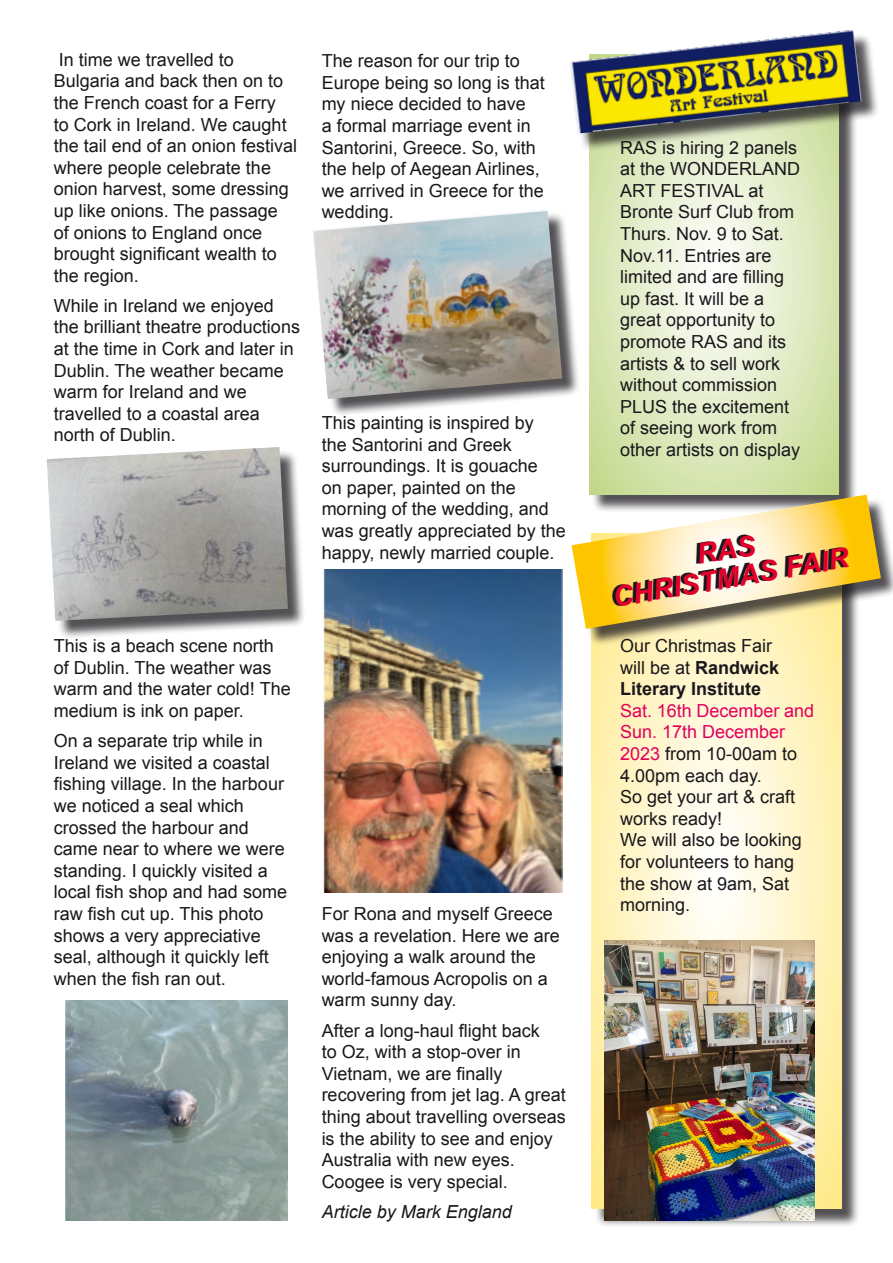
<style>
.page{position:relative;width:893px;height:1263px;background:#fff}
.page>*{position:absolute;margin:0;border:0;box-sizing:border-box;transform-origin:0 0}
.t1{font:italic 700 28.05px "Arial";color:#e2002a}
.t2{font:18px/21.6px "Arial";color:#1a171c}
.t3{font:18px/21.6px "Arial";color:#e3005e}
.t4{font:700 18px/21.6px "Arial";color:#1a171c}
.t5{font:italic 18px "Arial";color:#1a171c}
.s1{font-weight:400}
.s2{color:#1a171c}
</style>
<div class="page">
<div style="left:49px;top:449px;width:257px;height:190px;background:#1a171c;opacity:.75"></div>
<img style="left:47px;top:447px;width:241px;height:174px">
<img style="left:65px;top:1000px;width:223px;height:221px">
<div style="left:315px;top:211px;width:265px;height:206px;background:#1a171c;opacity:.75"></div>
<img style="left:313px;top:210px;width:249px;height:189px">
<img style="left:323px;top:570px;width:239px;height:322px">
<div style="left:592px;top:56px;width:266px;height:458px;background:#1a171c;opacity:.75"></div>
<svg style="left:589px;top:151px;width:250px;height:344px;background:#e0ebc4"></svg>
<div style="left:594px;top:536px;width:266px;height:691px;background:#1a171c;opacity:.75"></div>
<svg style="left:592px;top:646px;width:250px;height:563px;background:#fef4c7"></svg>
<div style="left:572px;top:32px;width:307px;height:119px;background:#1a171c;opacity:.75"></div>
<img style="left:570px;top:30px;width:291px;height:104px">
<div style="left:574px;top:497px;width:319px;height:149px;background:#1a171c;opacity:.75"></div>
<img style="left:604px;top:941px;width:210px;height:280px">
<svg style="left:572px;top:495px;width:309px;height:134px"></svg>
<p class="t2" style="left:54px;top:49px;width:245px">In time we travelled to<br>Bulgaria and back then on to the French coast for a Ferry<br>to Cork in Ireland. We caught the tail end of an onion festival where people celebrate the onion harvest, some dressing up like onions. The passage of onions to England once brought significant wealth to the region.</p>
<p class="t2" style="left:54px;top:295px;width:248px">While in Ireland we enjoyed the brilliant theatre productions at the time in Cork and later in<br>Dublin. The weather became warm for Ireland and we travelled to a coastal area north of Dublin.</p>
<p class="t2" style="left:322px;top:50px;width:225px">The reason for our trip to<br>Europe being so long is that my niece decided to have<br>a formal marriage event in<br>Santorini, Greece. So, with the help of Aegean Airlines, we arrived in Greece for the wedding.</p>
<p class="t2" style="left:322px;top:412px;width:246px">This painting is inspired by<br>the Santorini and Greek surroundings. It is gouache<br>on paper, painted on the morning of the wedding, and was greatly appreciated by the happy, newly married couple.</p>
<p class="t2" style="left:54px;top:635px;width:238px">This is a beach scene north of Dublin. The weather was warm and the water cold! The medium is ink on paper.</p>
<p class="t2" style="left:54px;top:730px;width:235px">On a separate trip while in<br>Ireland we visited a coastal fishing village. In the harbour we noticed a seal which crossed the harbour and came near to where we were standing. I quickly visited a local fish shop and had some raw fish cut up. This photo shows a very appreciative seal, although it quickly left when the fish ran out.</p>
<p class="t2" style="left:322px;top:903px;width:240px">For Rona and myself Greece was a revelation. Here we are enjoying a walk around the world-famous Acropolis on a warm sunny day.</p>
<p class="t2" style="left:322px;top:1019px;width:246px">After a long-haul flight back<br>to Oz, with a stop-over in<br>Vietnam, we are finally recovering from jet lag. A great thing about travelling overseas is the ability to see and enjoy<br>Australia with new eyes.<br>Coogee is very special.</p>
<p class="t5" style="left:322px;top:1200px;width:192px">Article by Mark England</p>
<p class="t2" style="left:620px;top:137px;width:182px">RAS is hiring 2 panels at the WONDERLAND<br>ART FESTIVAL at<br>Bronte Surf Club from<br>Thurs. Nov. 9 to Sat.<br>Nov.11. Entries are limited and are filling up fast. It will be a great opportunity to promote RAS and its artists &amp; to sell work without commission<br>PLUS the excitement of seeing work from other artists on display</p>
<p class="t1" style="left:610px;top:580px;width:240px;rotate:-10deg">CHRISTMAS FAIR</p>
<p class="t4" style="left:620px;top:635px;width:161px"><span class="s1">Our Christmas Fair will be at</span> Randwick<br>Literary Institute</p>
<p class="t3" style="left:620px;top:700px;width:196px">Sat. 16th December and<br>Sun. 17th December<br>2023 <span class="s2">from 10-00am to<br>4.00pm each day.</span></p>
<p class="t2" style="left:620px;top:786px;width:177px">So get your art &amp; craft works ready!</p>
<p class="t2" style="left:620px;top:829px;width:183px">We will also be looking for volunteers to hang the show at 9am, Sat morning.</p>
</div>
